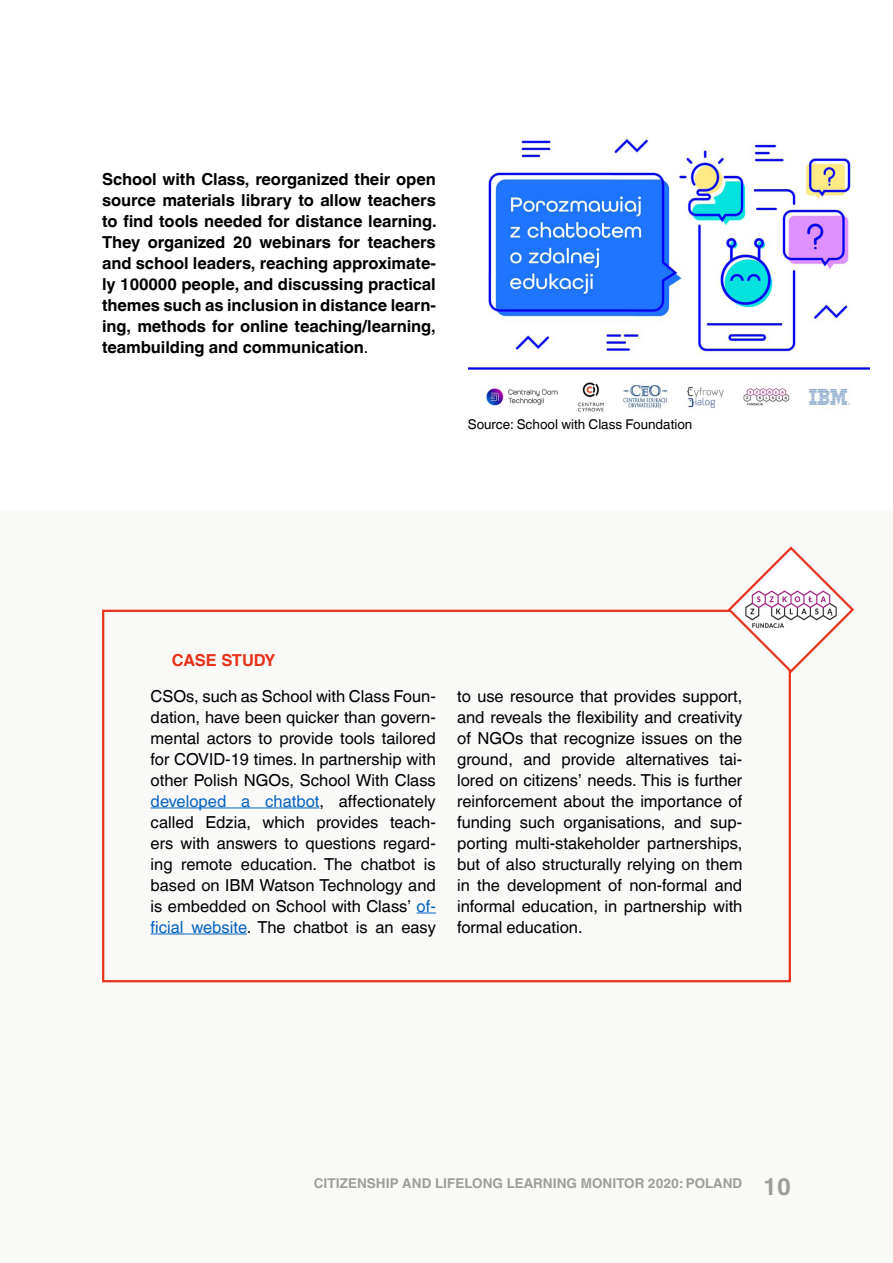
<style>
.page{position:relative;width:893px;height:1263px;background:#fff}
.page>*{position:absolute;margin:0;border:0;box-sizing:border-box;transform-origin:0 0}
.t1{font:700 24px "Helvetica World";color:#9d9d9c}
.t2{font:16.5px/21px "Helvetica World";color:#000;text-align:justify}
.t3{font:700 16.5px/21px "Helvetica World";letter-spacing:-.005em;color:#000;text-align:justify}
.t4{font:700 16.5px "Helvetica World";letter-spacing:-.015em;color:#e6331c}
.t5{font:700 13.5px "Helvetica World";color:#9d9d9c}
.t6{font:13.5px "Helvetica World";color:#000}
.s1{font-weight:400}
.s2{color:#0563c1}
</style>
<div class="page">
<div style="left:0;top:510px;width:893px;height:753px;background:#f9f9f8"></div>
<div style="left:102px;top:610px;width:689px;height:372px;border:2px solid #e6331c"></div>
<svg style="left:726px;top:546px;width:128px;height:128px"></svg>
<hr style="left:151px;top:808px;width:168px;height:1px;background:#0563c1">
<svg style="left:417px;top:913px;width:19px;height:1px"></svg>
<hr style="left:151px;top:934px;width:96px;height:1px;background:#0563c1">
<img style="left:468px;top:138px;width:402px;height:274px">
<p class="t3" style="left:102px;top:169px;width:336px">School with Class, reorganized their open source materials library to allow teachers to find tools needed for distance learning.<br>They organized 20 webinars for teachers and school leaders, reaching approximate&shy;ly 100000 people, and discussing practical themes such as inclusion in distance learn&shy;ing, methods for online teaching/learning, teambuilding and communication<span class="s1">.</span></p>
<p class="t6" style="left:468px;top:416px;width:226px">Source: School with Class Foundation</p>
<p class="t4" style="left:172px;top:651px;width:105px">CASE STUDY</p>
<p class="t2" style="left:151px;top:686px;width:287px">CSOs, such as School with Class Foun&shy;dation, have been quicker than govern&shy;mental actors to provide tools tailored for COVID-19 times. In partnership with other Polish NGOs, School With Class <span class="s2">developed a chatbot</span>, affectionately called Edzia, which provides teach&shy;ers with answers to questions regard&shy;ing remote education. The chatbot is based on IBM Watson Technology and is embedded on School with Class’ <span class="s2">of&shy;ficial website</span>. The chatbot is an easy</p>
<p class="t2" style="left:457px;top:686px;width:287px">to use resource that provides support, and reveals the flexibility and creativity of NGOs that recognize issues on the ground, and provide alternatives tai&shy;lored on citizens’ needs. This is further reinforcement about the importance of funding such organisations, and sup&shy;porting multi-stakeholder partnerships, but of also structurally relying on them in the development of non-formal and informal education, in partnership with formal education.</p>
<p class="t5" style="left:314px;top:1175px;width:19px">Citizenship</p>
<p class="t5" style="left:402px;top:1175px;width:11px">and</p>
<p class="t5" style="left:435px;top:1175px;width:18px">Lifelong</p>
<p class="t5" style="left:507px;top:1175px;width:18px">Learning</p>
<p class="t5" style="left:581px;top:1175px;width:21px">Monitor</p>
<p class="t5" style="left:648px;top:1175px;width:96px">2020: POLAND</p>
<p class="t5" style="left:324px;top:1175px;width:9px">ii</p>
<p class="t5" style="left:515px;top:1175px;width:10px">n</p>
<p class="t5" style="left:592px;top:1175px;width:10px">o</p>
<h1 class="t1" style="left:763px;top:1173px;width:29px">10</h1>
</div>
